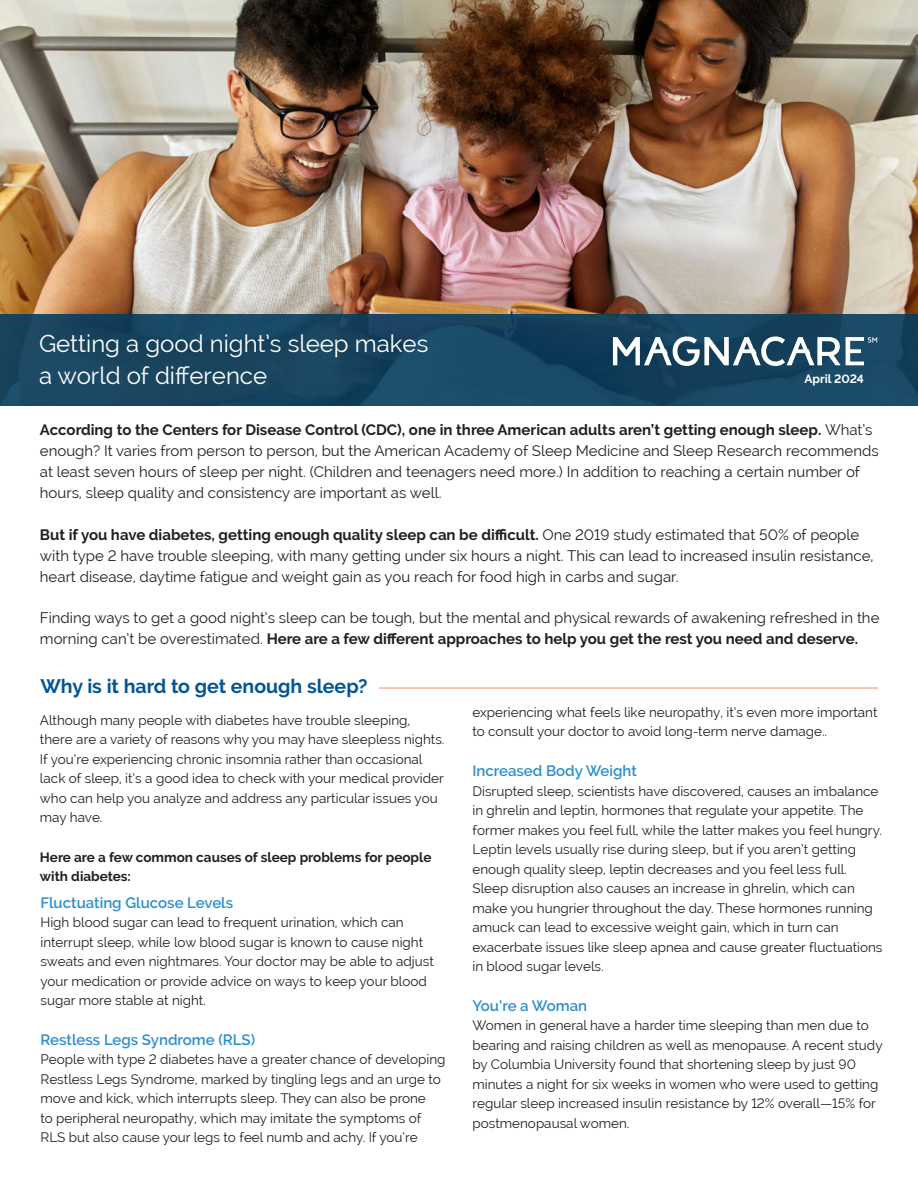
<style>
.page{position:relative;width:918px;height:1188px;background:#fff}
.page>*{position:absolute;margin:0;border:0;box-sizing:border-box;transform-origin:0 0}
.t1{font:24px/31.5px "Raleway";color:#fff}
.t2{font:700 19.5px "Raleway";color:#005595}
.t3{font:15px/21px "Raleway";color:#231f20}
.t4{font:600 15px "Raleway";color:#2c8ece}
.t5{font:13.5px/19.5px "Raleway";color:#231f20}
.t6{font:700 13.5px/19.5px "Raleway";color:#231f20}
.t7{font:700 12px "Raleway";color:#fff}
.s1{font-weight:700}
</style>
<div class="page">
<img style="left:0;top:0;width:918px;height:314px">
<div style="left:0;top:314px;width:918px;height:91px;background:linear-gradient(to right,#194560,#164562)"></div>
<svg style="left:613px;top:337px;width:264px;height:29px"></svg>
<hr style="left:379px;top:688px;width:499px;height:1px;background:#f68d61">
<h1 class="t1" style="left:39px;top:330px;width:391px">Getting a good night’s sleep makes a world of difference</h1>
<p class="t7" style="left:805px;top:372px;width:61px">April 2024</p>
<p class="t3" style="left:40px;top:421px;width:840px"><span class="s1">According to the Centers for Disease Control (CDC), one in three American adults aren’t getting enough sleep.</span> What’s enough? It varies from person to person, but the American Academy of Sleep Medicine and Sleep Research recommends at least seven hours of sleep per night. (Children and teenagers need more.) In addition to reaching a certain number of hours, sleep quality and consistency are important as well.</p>
<p class="t3" style="left:40px;top:524px;width:835px"><span class="s1">But if you have diabetes, getting enough quality sleep can be difficult.</span> One 2019 study estimated that 50% of people with type 2 have trouble sleeping, with many getting under six hours a night. This can lead to increased insulin resistance, heart disease, daytime fatigue and weight gain as you reach for food high in carbs and sugar.</p>
<p class="t3" style="left:40px;top:607px;width:841px">Finding ways to get a good night’s sleep can be tough, but the mental and physical rewards of awakening refreshed in the morning can’t be overestimated. <span class="s1">Here are a few different approaches to help you get the rest you need and deserve.</span></p>
<h2 class="t2" style="left:40px;top:678px;width:329px">Why is it hard to get enough sleep?</h2>
<p class="t5" style="left:40px;top:711px;width:406px">Although many people with diabetes have trouble sleeping, there are a variety of reasons why you may have sleepless nights.<br>If you’re experiencing chronic insomnia rather than occasional lack of sleep, it’s a good idea to check with your medical provider who can help you analyze and address any particular issues you may have.</p>
<p class="t6" style="left:40px;top:849px;width:393px">Here are a few common causes of sleep problems for people with diabetes:</p>
<p class="t4" style="left:40px;top:896px;width:194px">Fluctuating Glucose Levels</p>
<p class="t5" style="left:40px;top:912px;width:395px">High blood sugar can lead to frequent urination, which can interrupt sleep, while low blood sugar is known to cause night sweats and even nightmares. Your doctor may be able to adjust your medication or provide advice on ways to keep your blood sugar more stable at night.</p>
<p class="t4" style="left:40px;top:1034px;width:216px">Restless Legs Syndrome (RLS)</p>
<p class="t5" style="left:40px;top:1050px;width:407px">People with type 2 diabetes have a greater chance of developing Restless Legs Syndrome, marked by tingling legs and an urge to move and kick, which interrupts sleep. They can also be prone<br>to peripheral neuropathy, which may imitate the symptoms of RLS but also cause your legs to feel numb and achy. If you’re</p>
<p class="t5" style="left:472px;top:702px;width:407px">experiencing what feels like neuropathy, it’s even more important to consult your doctor to avoid long-term nerve damage..</p>
<p class="t4" style="left:472px;top:765px;width:166px">Increased Body Weight</p>
<p class="t5" style="left:472px;top:781px;width:411px">Disrupted sleep, scientists have discovered, causes an imbalance in ghrelin and leptin, hormones that regulate your appetite. The former makes you feel full, while the latter makes you feel hungry.<br>Leptin levels usually rise during sleep, but if you aren’t getting enough quality sleep, leptin decreases and you feel less full.<br>Sleep disruption also causes an increase in ghrelin, which can make you hungrier throughout the day. These hormones running amuck can lead to excessive weight gain, which in turn can exacerbate issues like sleep apnea and cause greater fluctuations in blood sugar levels.</p>
<p class="t4" style="left:472px;top:1000px;width:116px">You're a Woman</p>
<p class="t5" style="left:472px;top:1017px;width:412px">Women in general have a harder time sleeping than men due to bearing and raising children as well as menopause. A recent study by Columbia University found that shortening sleep by just 90 minutes a night for six weeks in women who were used to getting regular sleep increased insulin resistance by 12% overall—15% for postmenopausal women.</p>
</div>
